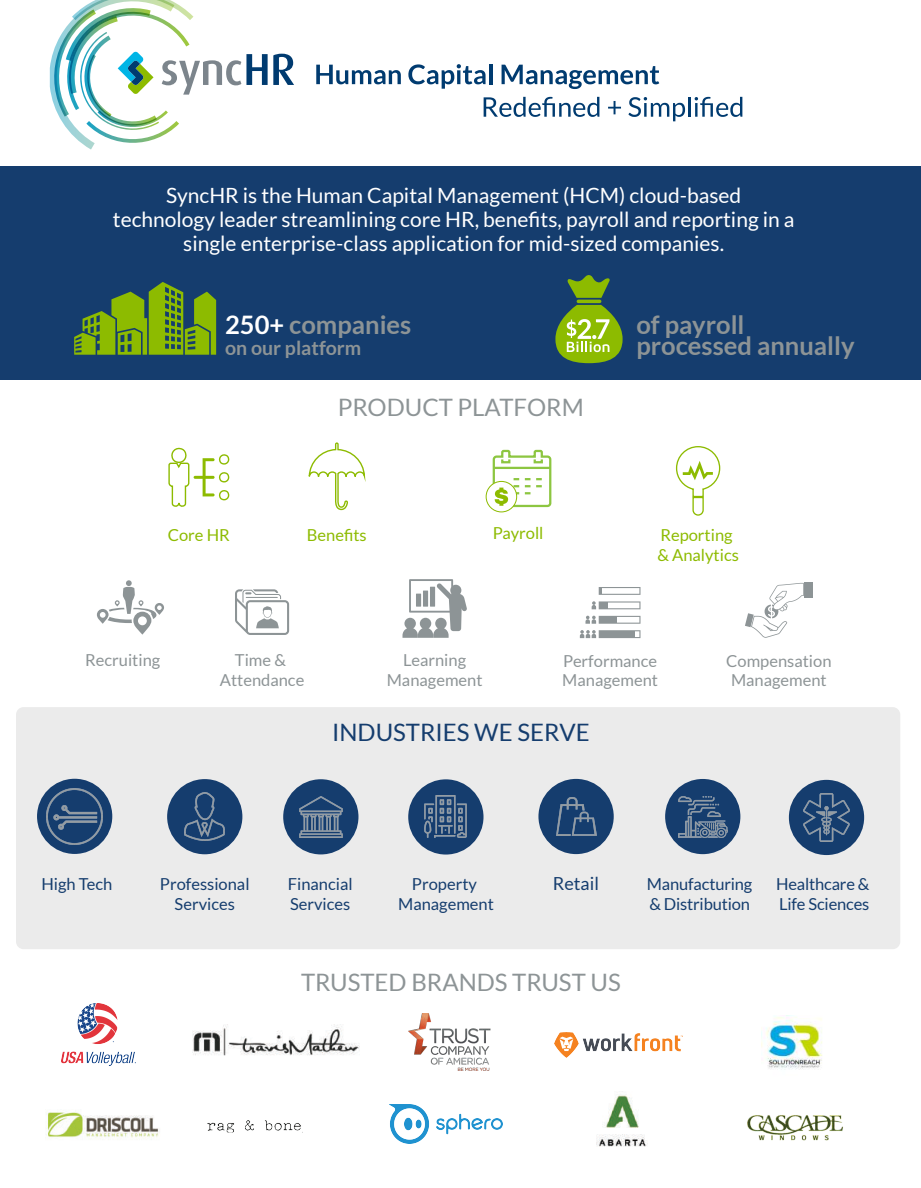
<style>
.page{position:relative;width:921px;height:1188px;background:#fff}
.page>*{position:absolute;margin:0;border:0;box-sizing:border-box;transform-origin:0 0}
.t1{font:700 25.5px/21px "Lato";color:#8d9496}
.t2{font:24px "Lato";color:#8d9496}
.t3{font:24px "Lato";color:#153d6e}
.t4{font:21px/24px "Lato";color:#fff;text-align:center}
.t5{font:700 19.5px "Lato";color:#8d9496}
.t6{font:18px "Lato";color:#153d6e}
.t7{font:16.5px/19.5px "Lato";color:#153d6e}
.t8{font:16.5px/19.8px "Lato";color:#8d9496;text-align:center}
.t9{font:16.5px/19.8px "Lato";color:#8dbb00}
.s1{color:#fff}
</style>
<div class="page">
<div style="left:16px;top:707px;width:884px;height:242px;background:#ebebeb;border-radius:8px"></div>
<div style="left:665px;top:779px;width:75px;height:75px;background:#153d6e;border-radius:50%"></div>
<div style="left:538px;top:779px;width:75px;height:75px;background:#153d6e;border-radius:50%"></div>
<div style="left:283px;top:779px;width:75px;height:75px;background:#153d6e;border-radius:50%"></div>
<div style="left:167px;top:779px;width:75px;height:75px;background:#153d6e;border-radius:50%"></div>
<div style="left:0;top:166px;width:920px;height:214px;background:#153d6e"></div>
<svg style="left:50px;top:0;width:217px;height:150px"></svg>
<svg style="left:273px;top:54px;width:21px;height:31px"></svg>
<div style="left:37px;top:779px;width:75px;height:75px;background:#153d6e;border-radius:50%"></div>
<div style="left:408px;top:779px;width:75px;height:76px;background:#153d6e;border-radius:50%"></div>
<svg style="left:567px;top:275px;width:43px;height:23px"></svg>
<hr style="left:576px;top:300px;width:25px;height:3px;background:#8dbb00;border-radius:2px">
<svg style="left:74px;top:282px;width:142px;height:73px"></svg>
<div style="left:788px;top:780px;width:75px;height:75px;background:#153d6e;border-radius:50%"></div>
<img style="left:62px;top:1004px;width:74px;height:61px">
<img style="left:490px;top:1118px;width:12px;height:12px">
<img style="left:554px;top:1033px;width:128px;height:25px">
<img style="left:207px;top:1104px;width:283px;height:40px">
<img style="left:46px;top:1110px;width:114px;height:30px">
<img style="left:596px;top:1094px;width:51px;height:53px">
<img style="left:747px;top:1115px;width:96px;height:26px">
<img style="left:761px;top:1015px;width:62px;height:55px">
<svg style="left:675px;top:446px;width:45px;height:70px"></svg>
<svg style="left:168px;top:447px;width:62px;height:60px"></svg>
<svg style="left:308px;top:442px;width:58px;height:69px"></svg>
<svg style="left:486px;top:481px;width:30px;height:31px"></svg>
<div style="left:485px;top:481px;width:32px;height:31px;border:1px solid #8dbb00;border-radius:50%"></div>
<svg style="left:491px;top:449px;width:61px;height:59px"></svg>
<svg style="left:402px;top:579px;width:65px;height:59px"></svg>
<svg style="left:745px;top:583px;width:58px;height:55px"></svg>
<div style="left:804px;top:582px;width:8px;height:16px;background:#8d9496"></div>
<svg style="left:598px;top:587px;width:42px;height:8px"></svg>
<svg style="left:591px;top:601px;width:49px;height:8px"></svg>
<svg style="left:585px;top:616px;width:55px;height:8px"></svg>
<svg style="left:579px;top:630px;width:61px;height:8px"></svg>
<svg style="left:316px;top:65px;width:85px;height:19px"></svg>
<svg style="left:408px;top:64px;width:77px;height:25px"></svg>
<hr style="left:489px;top:64px;width:3px;height:20px;background:#003b70">
<svg style="left:501px;top:65px;width:158px;height:24px"></svg>
<svg style="left:483px;top:97px;width:116px;height:20px"></svg>
<svg style="left:608px;top:101px;width:12px;height:13px"></svg>
<svg style="left:628px;top:97px;width:56px;height:24px"></svg>
<hr style="left:688px;top:97px;width:2px;height:20px;background:#003b70">
<svg style="left:694px;top:97px;width:48px;height:20px"></svg>
<img style="left:192px;top:1024px;width:167px;height:32px">
<img style="left:408px;top:1013px;width:82px;height:57px">
<img style="left:47px;top:788px;width:55px;height:56px">
<img style="left:185px;top:793px;width:39px;height:48px">
<img style="left:299px;top:796px;width:43px;height:41px">
<img style="left:424px;top:796px;width:43px;height:42px">
<img style="left:556px;top:797px;width:40px;height:39px">
<img style="left:678px;top:796px;width:49px;height:41px">
<img style="left:803px;top:794px;width:46px;height:47px">
<svg style="left:235px;top:589px;width:54px;height:46px"></svg>
<svg style="left:97px;top:580px;width:67px;height:55px"></svg>
<svg style="left:555px;top:305px;width:67px;height:58px"></svg>
<p class="t4" style="left:113px;top:183px;width:683px">SyncHR is the Human Capital Management (HCM) cloud-based technology leader streamlining core HR, benefits, payroll and reporting in a single enterprise-class application for mid-sized companies.</p>
<p class="t1" style="left:225px;top:314px;width:188px"><span class="s1">250+</span> companies</p>
<p class="t5" style="left:225px;top:337px;width:138px">on our platform</p>
<p class="t2" style="left:338px;top:394px;width:247px">PRODUCT PLATFORM</p>
<p class="t1" style="left:636px;top:314px;width:219px">of payroll processed annually</p>
<p class="t9" style="left:168px;top:525px;width:64px">Core HR</p>
<p class="t9" style="left:307px;top:525px;width:61px">Benefits</p>
<p class="t9" style="left:493px;top:523px;width:52px">Payroll</p>
<p class="t9" style="left:657px;top:525px;width:83px">Reporting &amp; Analytics</p>
<p class="t8" style="left:85px;top:650px;width:77px">Recruiting</p>
<p class="t8" style="left:220px;top:650px;width:86px">Time &amp;<br>Attendance</p>
<p class="t8" style="left:386px;top:650px;width:97px">Learning<br>Management</p>
<p class="t8" style="left:726px;top:651px;width:107px;text-align:left">Compensation<br>Management</p>
<p class="t8" style="left:562px;top:651px;width:97px;text-align:left">Performance<br>Management</p>
<p class="t3" style="left:332px;top:719px;width:259px">INDUSTRIES WE SERVE</p>
<p class="t7" style="left:41px;top:874px;width:73px">High Tech</p>
<p class="t6" style="left:552px;top:874px;width:48px">Retail</p>
<p class="t7" style="left:646px;top:874px;width:107px">Manufacturing &amp; Distribution</p>
<p class="t7" style="left:160px;top:874px;width:91px;text-align:center">Professional<br>Services</p>
<p class="t7" style="left:288px;top:874px;width:66px">Financial<br>Services</p>
<p class="t7" style="left:398px;top:874px;width:97px;text-align:center">Property<br>Management</p>
<p class="t2" style="left:301px;top:969px;width:321px">TRUSTED BRANDS TRUST US</p>
<p class="t7" style="left:775px;top:874px;width:95px">Healthcare &amp;<br>Life Sciences</p>
</div>
